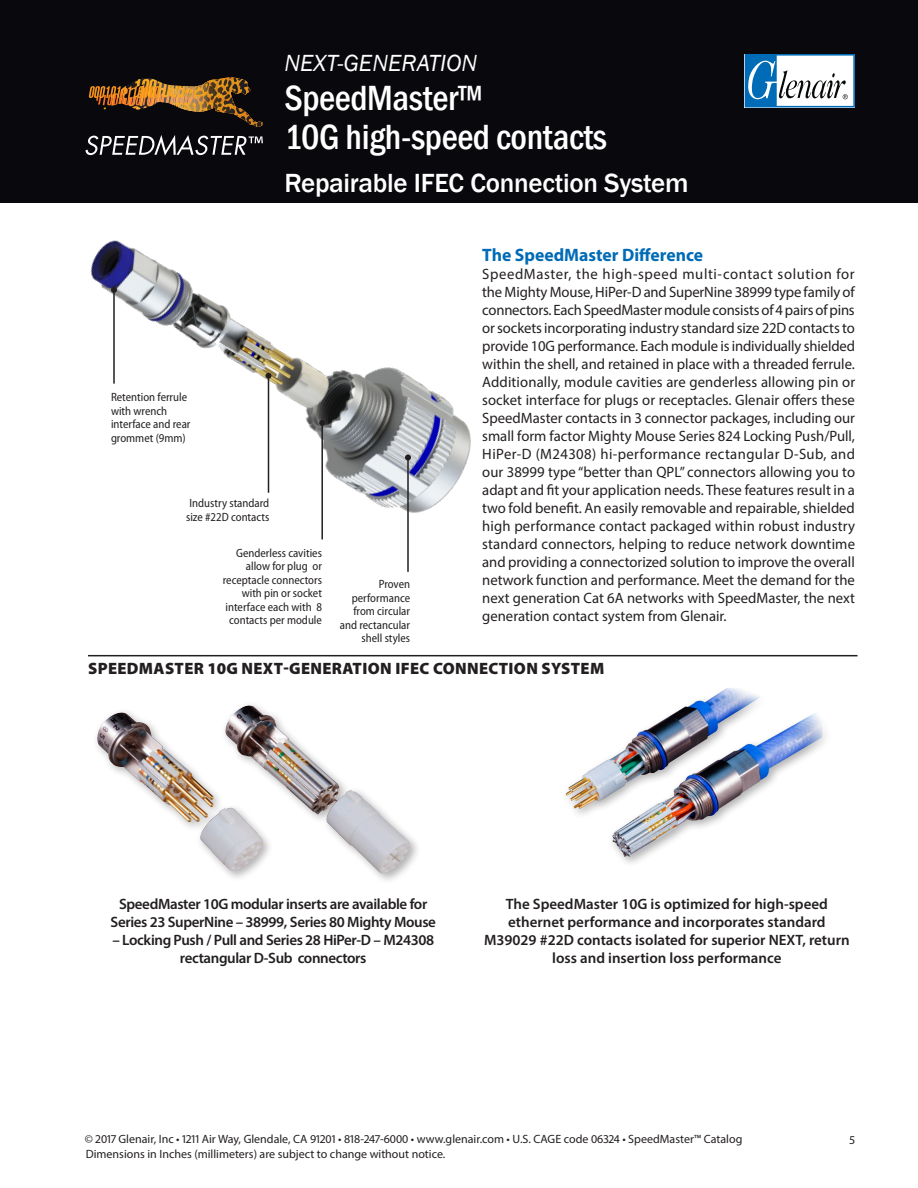
<style>
.page{position:relative;width:918px;height:1188px;background:#fff}
.page>*{position:absolute;margin:0;border:0;box-sizing:border-box;transform-origin:0 0}
.catalog_section{font:500 condensed 36px "Franklin Gothic";letter-spacing:-.01em;color:#fff}
.item_description{font:500 27px "Franklin Gothic";letter-spacing:-.01em;color:#fff}
.t1{font:italic 24px "Franklin Gothic";color:#fff}
.t2{font:700 18px "Myriad Pro";color:#006bb6}
.t3{font:900 16.5px "Myriad Pro";letter-spacing:.02em;color:#231f20}
.t4{font:15px/18px "Myriad Pro";color:#231f20;text-align:justify}
.t5{font:600 15px/18px "Myriad Pro";letter-spacing:-.01em;color:#231f20;text-align:center}
.t6{font:semi-condensed 12px/13.5px "Myriad Pro";color:#231f20}
.t7{font:12px "Myriad Pro";color:#231f20}
</style>
<div class="page">
<div style="left:0;top:0;width:918px;height:202px;background:#08080d"></div>
<svg style="left:745px;top:54px;width:110px;height:53px;background:#a1c0d6"></svg>
<img style="left:30px;top:151px;width:501px;height:389px">
<hr style="left:88px;top:655px;width:770px;height:1px;background:#231f20">
<img style="left:97px;top:713px;width:124px;height:154px">
<div style="left:221px;top:701px;width:200px;height:184px;background:#231f20;opacity:.35"></div>
<img style="left:225px;top:706px;width:185px;height:168px">
<hr style="left:113px;top:290px;width:2px;height:94px;background:#231f20">
<svg style="left:111px;top:287px;width:6px;height:6px"></svg>
<hr style="left:268px;top:376px;width:1px;height:117px;background:#231f20">
<svg style="left:266px;top:373px;width:6px;height:6px"></svg>
<hr style="left:407px;top:458px;width:2px;height:114px;background:#231f20">
<svg style="left:405px;top:454px;width:6px;height:6px"></svg>
<hr style="left:321px;top:423px;width:2px;height:116px;background:#231f20">
<svg style="left:319px;top:420px;width:6px;height:6px"></svg>
<div style="left:562px;top:684px;width:271px;height:184px;background:#231f20;opacity:.35"></div>
<img style="left:566px;top:688px;width:215px;height:121px">
<svg style="left:86px;top:135px;width:177px;height:21px"></svg>
<img style="left:89px;top:77px;width:173px;height:50px">
<p class="t1" style="left:284px;top:48px;width:194px">NEXT-GENERATION</p>
<p class="catalog_section" style="left:284px;top:74px;width:200px">SpeedMaster™</p>
<p class="catalog_section" style="left:284px;top:113px;width:324px">10G high-speed contacts</p>
<p class="item_description" style="left:284px;top:167px;width:406px">Repairable IFEC Connection System</p>
<p class="t6" style="left:111px;top:390px;width:81px">Retention ferrule with wrench interface and rear grommet (9mm)</p>
<p class="t6" style="left:186px;top:496px;width:85px">Industry standard size #22D contacts</p>
<p class="t6" style="left:223px;top:546px;width:101px;text-align:right">Genderless cavities allow for plug or receptacle connectors with pin or socket interface each with 8 contacts per module</p>
<p class="t6" style="left:340px;top:577px;width:72px;text-align:right">Proven performance from circular and rectancular shell styles</p>
<p class="t2" style="left:482px;top:243px;width:222px">The SpeedMaster Difference</p>
<p class="t4" style="left:482px;top:265px;width:374px">SpeedMaster, the high-speed multi-contact solution for the Mighty Mouse, HiPer-D and SuperNine 38999 type family of connectors. Each SpeedMaster module consists of 4 pairs of pins or sockets incorporating industry standard size 22D contacts to provide 10G performance. Each module is individually shielded within the shell, and retained in place with a threaded ferrule.<br>Additionally, module cavities are genderless allowing pin or socket interface for plugs or receptacles. Glenair offers these SpeedMaster contacts in 3 connector packages, including our small form factor Mighty Mouse Series 824 Locking Push/Pull, HiPer-D (M24308) hi-performance rectangular D-Sub, and our 38999 type “better than QPL” connectors allowing you to adapt and fit your application needs. These features result in a two fold benefit. An easily removable and repairable, shielded high performance contact packaged within robust industry standard connectors, helping to reduce network downtime and providing a connectorized solution to improve the overall network function and performance. Meet the demand for the next generation Cat 6A networks with SpeedMaster, the next generation contact system from Glenair.</p>
<p class="t3" style="left:88px;top:660px;width:518px">SPEEDMASTER 10G NEXT-GENERATION IFEC CONNECTION SYSTEM</p>
<p class="t5" style="left:111px;top:895px;width:327px">SpeedMaster 10G modular inserts are available for<br>Series 23 SuperNine – 38999, Series 80 Mighty Mouse</p>
<p class="t5" style="left:112px;top:931px;width:323px">– Locking Push / Pull and Series 28 HiPer-D – M24308 rectangular D-Sub connectors</p>
<p class="t5" style="left:484px;top:895px;width:367px">The SpeedMaster 10G is optimized for high-speed ethernet performance and incorporates standard M39029 #22D contacts isolated for superior NEXT, return loss and insertion loss performance</p>
<p class="t7" style="left:85px;top:1132px;width:659px">© 2017 Glenair, Inc • 1211 Air Way, Glendale, CA 91201 • 818-247-6000 • www.glenair.com • U.S. CAGE code 06324 • SpeedMaster™ Catalog</p>
<p class="t7" style="left:849px;top:1132px;width:7px">5</p>
<p class="t7" style="left:86px;top:1147px;width:361px">Dimensions in Inches (millimeters) are subject to change without notice.</p>
</div>
